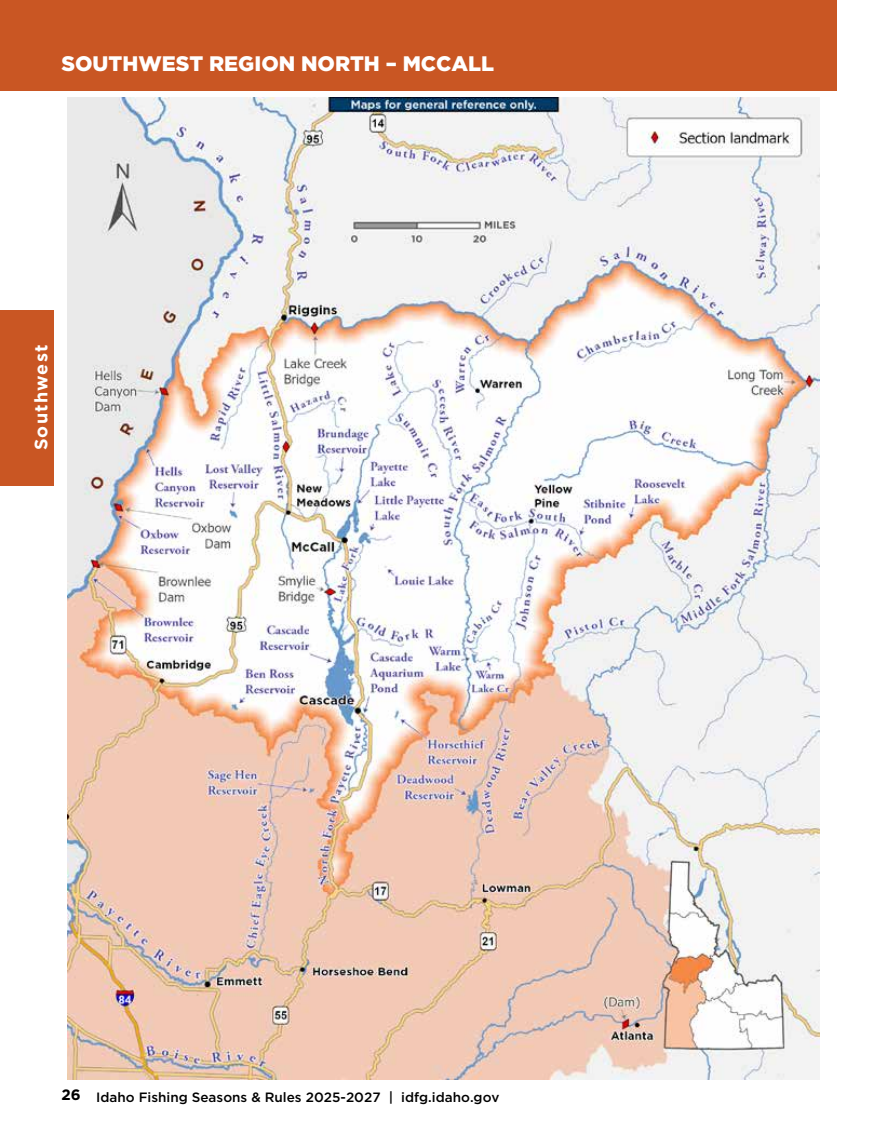
<style>
.page{position:relative;width:891px;height:1134px;background:#fff}
.page>*{position:absolute;margin:0;border:0;box-sizing:border-box;transform-origin:0 0}
.t1{font:900 21px "Gotham";color:#fff}
.t2{font:700 18px "Gotham";letter-spacing:.07em;color:#fff}
.t3{font:500 13.5px "Gotham";color:#000}
.s1{font-weight:700;font-size:15px}
</style>
<div class="page">
<div style="left:0;top:310px;width:54px;height:175px;background:#c95623"></div>
<div style="left:0;top:0;width:837px;height:91px;background:#c95623"></div>
<img style="left:68px;top:97px;width:752px;height:983px">
<h1 class="t1" style="left:61px;top:49px;width:434px">SOUTHWEST REGION NORTH – MCCALL</h1>
<h2 class="t2" style="left:29px;top:450px;width:107px;rotate:-90deg">Southwest</h2>
<p class="t3" style="left:61px;top:1088px;width:440px"><span class="s1">26</span> Idaho Fishing Seasons &amp; Rules 2025-2027 | idfg.idaho.gov</p>
</div>
